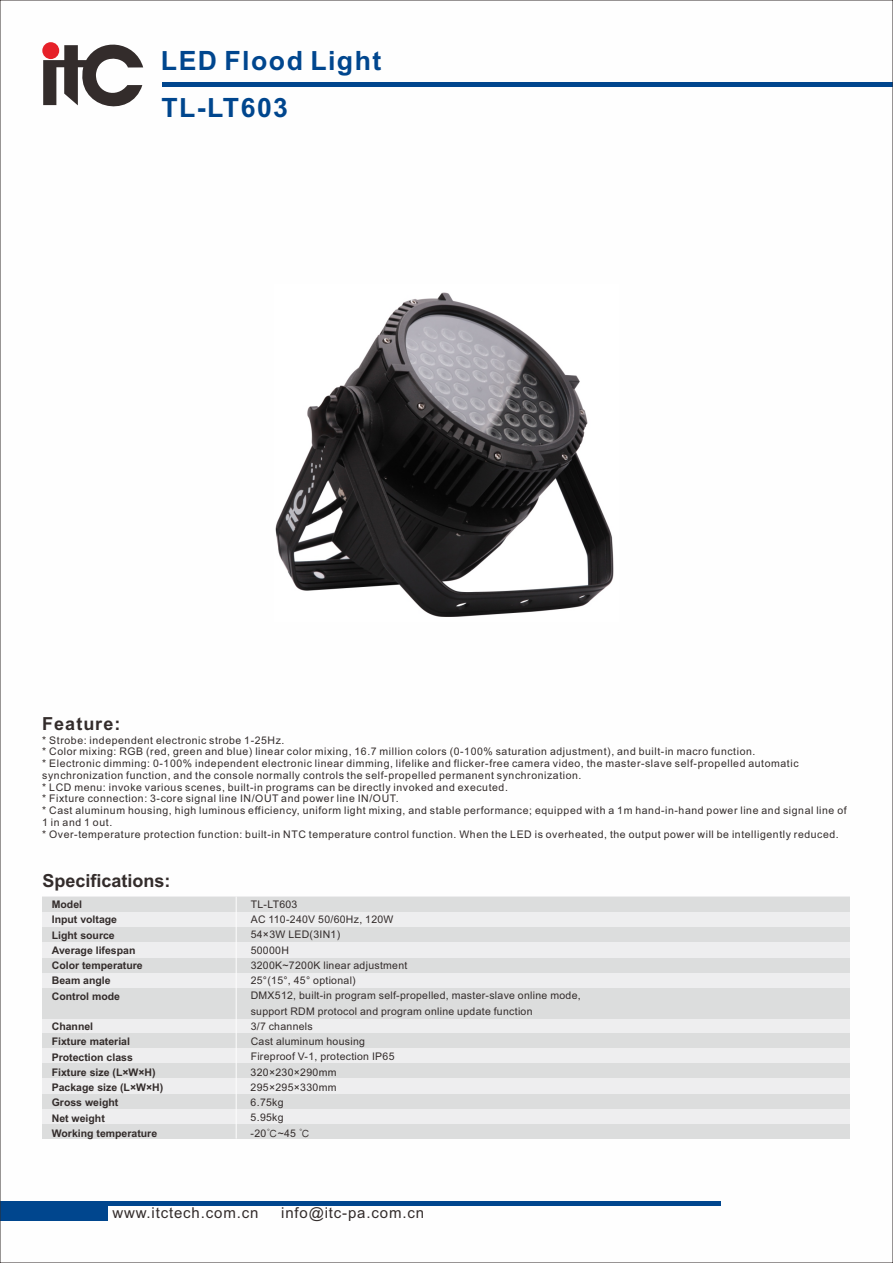
<style>
.page{position:relative;width:893px;height:1263px;background:#fff}
.page>*{position:absolute;margin:0;border:0;box-sizing:border-box;transform-origin:0 0}
.t1{font:700 26.55px "Arial";letter-spacing:.055em;color:#00468e}
.t2{font:700 18px "Arial";color:#332c2b}
.t3{font:700 18px "Arial";letter-spacing:.055em;color:#332c2b}
.t4{font:15px "Arial";letter-spacing:.055em;color:#332c2b}
.t5{font:10.5px/11.7px "Arial";letter-spacing:.055em;color:#332c2b}
.t6{font:10.5px/15.3px "Arial";letter-spacing:.03em;color:#332c2b}
.t7{font:700 10.5px/15.3px "Arial";color:#332c2b}
.s1{font-family:"Sim Hei"}
</style>
<div class="page">
<hr style="left:0;top:1202px;width:720px;height:4px;background:#00468e">
<div style="left:0;top:1202px;width:108px;height:18px;background:#00468e"></div>
<hr style="left:163px;top:82px;width:730px;height:4px;background:#00468e">
<svg style="left:43px;top:42px;width:100px;height:65px"></svg>
<div style="left:42px;top:896px;width:808px;height:242px;background:#eeeeef"></div>
<div style="left:42px;top:896px;width:808px;height:15px;background:#dcdddd"></div>
<div style="left:42px;top:927px;width:808px;height:15px;background:#dcdddd"></div>
<div style="left:42px;top:958px;width:808px;height:15px;background:#dcdddd"></div>
<div style="left:42px;top:988px;width:808px;height:30px;background:#dcdddd"></div>
<div style="left:42px;top:1033px;width:808px;height:15px;background:#dcdddd"></div>
<div style="left:42px;top:1063px;width:808px;height:15px;background:#dcdddd"></div>
<div style="left:42px;top:1094px;width:808px;height:15px;background:#dcdddd"></div>
<div style="left:42px;top:1124px;width:808px;height:14px;background:#dcdddd"></div>
<hr style="left:236px;top:896px;width:1px;height:242px;background:#fefefe">
<img style="left:275px;top:292px;width:339px;height:325px">
<h1 class="t1" style="left:161px;top:51px;width:222px">LED Flood Light</h1>
<h1 class="t1" style="left:161px;top:98px;width:128px">TL-LT603</h1>
<h2 class="t3" style="left:42px;top:717px;width:80px">Feature:</h2>
<p class="t5" style="left:42px;top:735px;width:806px">* Strobe: independent electronic strobe 1-25Hz.<br>* Color mixing: RGB (red, green and blue) linear color mixing, 16.7 million colors (0-100% saturation adjustment), and built-in macro function.<br>* Electronic dimming: 0-100% independent electronic linear dimming, lifelike and flicker-free camera video, the master-slave self-propelled automatic synchronization function, and the console normally controls the self-propelled permanent synchronization.<br>* LCD menu: invoke various scenes, built-in programs can be directly invoked and executed.<br>* Fixture connection: 3-core signal line IN/OUT and power line IN/OUT.<br>* Cast aluminum housing, high luminous efficiency, uniform light mixing, and stable performance; equipped with a 1m hand-in-hand power line and signal line of 1 in and 1 out.<br>* Over-temperature protection function: built-in NTC temperature control function. When the LED is overheated, the output power will be intelligently reduced.</p>
<h2 class="t2" style="left:42px;top:874px;width:130px">Specifications:</h2>
<p class="t7" style="left:52px;top:898px;width:93px">Model<br>Input voltage<br>Light source<br>Average lifespan<br>Color temperature<br>Beam angle<br>Control mode</p>
<p class="t7" style="left:52px;top:1020px;width:113px">Channel<br>Fixture material<br>Protection class<br>Fixture size (L×W×H)<br>Package size (L×W×H)<br>Gross weight<br>Net weight<br>Working temperature</p>
<p class="t6" style="left:251px;top:897px;width:332px">TL-LT603<br>AC 110-240V 50/60Hz, 120W<br>54×3W LED(3IN1)<br>50000H<br>3200K~7200K linear adjustment<br>25°(15°, 45° optional)<br>DMX512, built-in program self-propelled, master-slave online mode, support RDM protocol and program online update function<br>3/7 channels<br>Cast aluminum housing<br>Fireproof V-1, protection IP65<br>320×230×290mm<br>295×295×330mm<br>6.75kg<br>5.95kg<br>-20<span class="s1">℃</span>~45 <span class="s1">℃</span></p>
<h3 class="t4" style="left:112px;top:1207px;width:147px">www.itctech.com.cn</h3>
<h3 class="t4" style="left:281px;top:1207px;width:144px">info@itc-pa.com.cn</h3>
</div>
